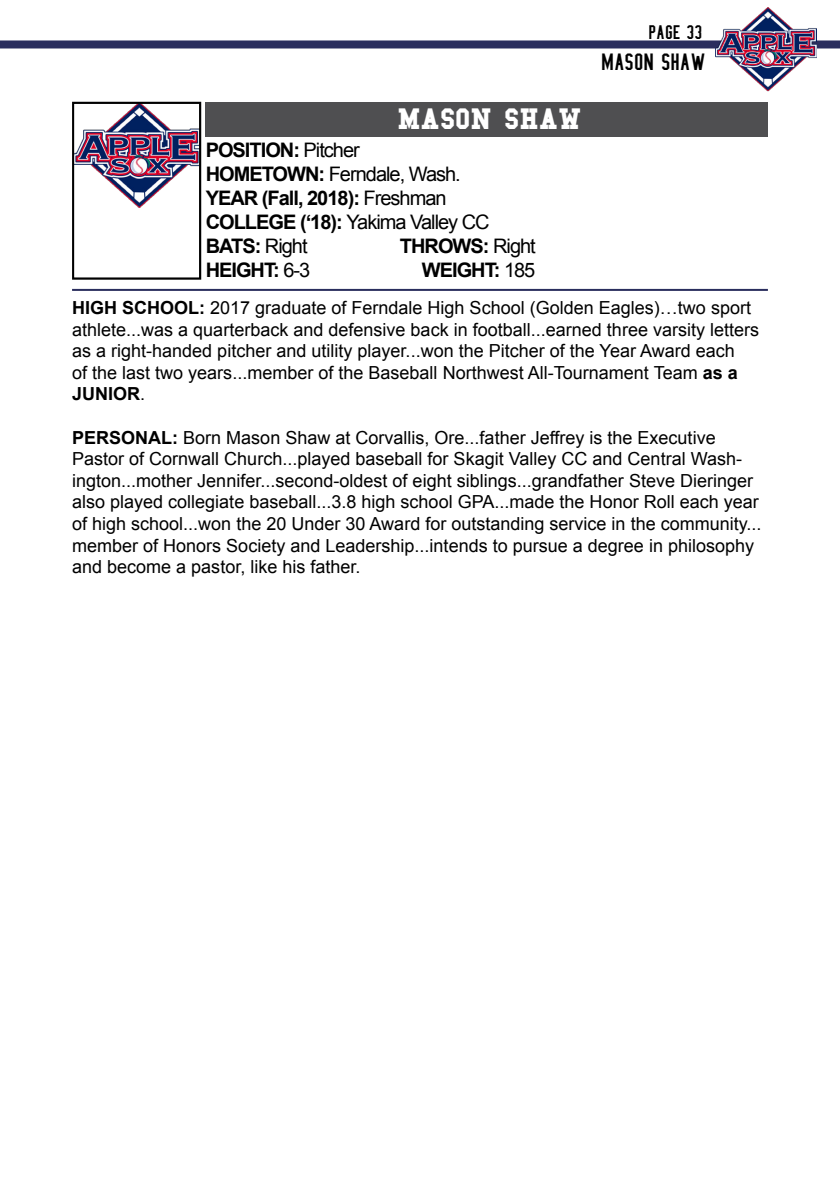
<style>
.page{position:relative;width:840px;height:1191px;background:#fff}
.page>*{position:absolute;margin:0;border:0;box-sizing:border-box;transform-origin:0 0}
.t1{font:700 30px "College";color:#fff}
.t2{font:24px "College Condensed";color:#000}
.t3{font:700 20px/24px "Arial";letter-spacing:-.05em;color:#000}
.t4{font:20px "College Condensed";color:#000}
.t5{font:18px/21.6px "Arial";color:#000}
.s1{font-weight:400}
.s2{font-weight:700}
</style>
<div class="page">
<div style="left:0;top:40px;width:839px;height:8px;background:#2a2e5e"></div>
<img style="left:715px;top:7px;width:101px;height:84px">
<div style="left:205px;top:102px;width:562px;height:35px;background:#4f4f51"></div>
<img style="left:76px;top:106px;width:121px;height:102px">
<div style="left:72px;top:102px;width:129px;height:178px;border:2px solid #000"></div>
<hr style="left:72px;top:289px;width:695px;height:2px;background:#2a2e5e">
<p class="t4" style="left:648px;top:22px;width:55px">PAGE 33</p>
<h1 class="t1" style="left:397px;top:104px;width:186px">MASON SHAW</h1>
<p class="t3" style="left:205px;top:139px;width:285px">POSITION: <span class="s1">Pitcher<br></span>HOMETOWN: <span class="s1">Ferndale, Wash.<br></span>YEAR (Fall, 2018): <span class="s1">Freshman<br></span>COLLEGE (‘18): <span class="s1">Yakima Valley CC<br></span>BATS: <span class="s1">Right</span></p>
<p class="t3" style="left:399px;top:235px;width:137px">THROWS: <span class="s1">Right</span></p>
<h2 class="t2" style="left:601px;top:50px;width:106px">MASON SHAW</h2>
<p class="t3" style="left:205px;top:259px;width:106px">HEIGHT: <span class="s1">6-3</span></p>
<p class="t3" style="left:421px;top:259px;width:115px">WEIGHT: <span class="s1">185</span></p>
<p class="t5" style="left:72px;top:297px;width:688px"><span class="s2">HIGH SCHOOL:</span> 2017 graduate of Ferndale High School (Golden Eagles)…two sport athlete...was a quarterback and defensive back in football...earned three varsity letters as a right-handed pitcher and utility player...won the Pitcher of the Year Award each<br>of the last two years...member of the Baseball Northwest All-Tournament Team <span class="s2">as a JUNIOR</span>.</p>
<p class="t5" style="left:72px;top:427px;width:690px"><span class="s2">PERSONAL:</span> Born Mason Shaw at Corvallis, Ore...father Jeffrey is the Executive Pastor of Cornwall Church...played baseball for Skagit Valley CC and Central Wash&shy;ington...mother Jennifer...second-oldest of eight siblings...grandfather Steve Dieringer also played collegiate baseball...3.8 high school GPA...made the Honor Roll each year of high school...won the 20 Under 30 Award for outstanding service in the community... member of Honors Society and Leadership...intends to pursue a degree in philosophy and become a pastor, like his father.</p>
</div>
